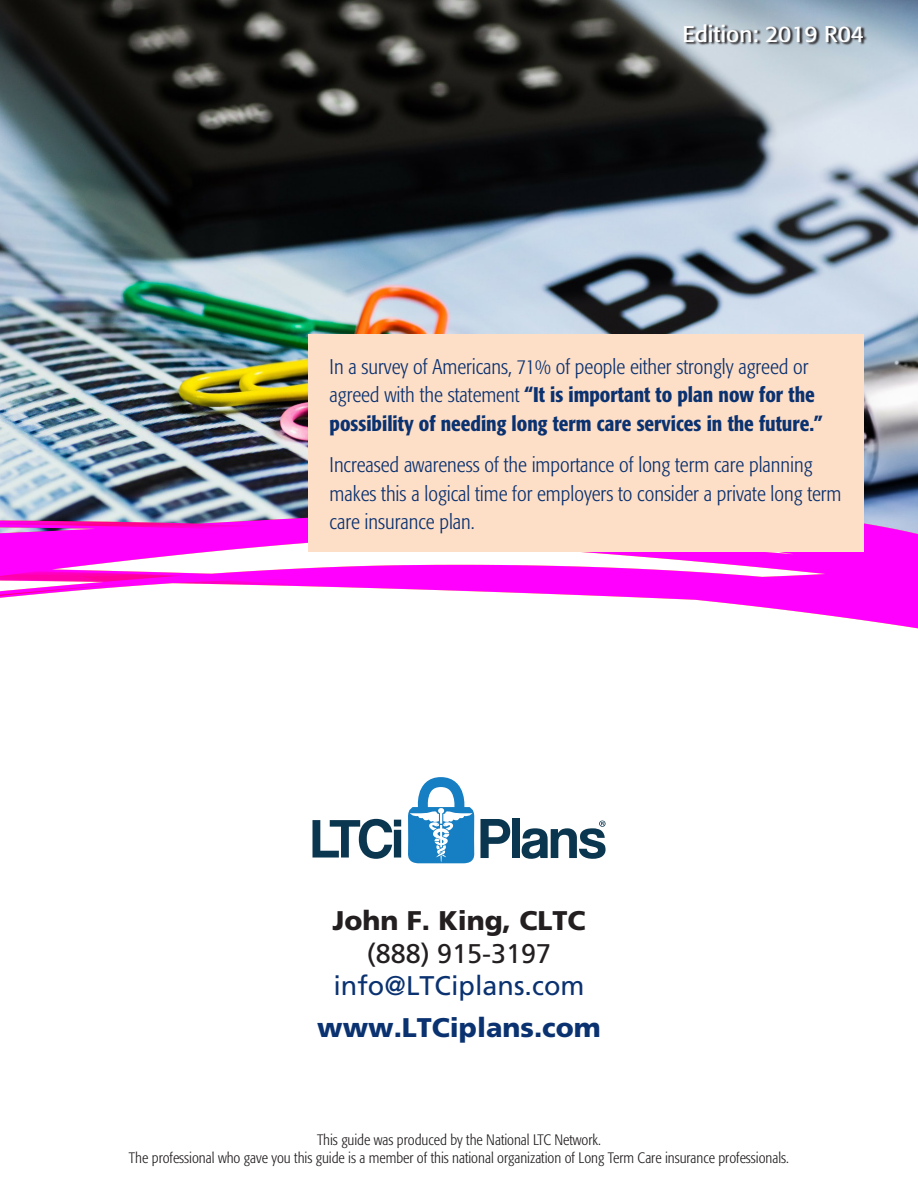
<style>
.page{position:relative;width:918px;height:1188px;background:#fff}
.page>*{position:absolute;margin:0;border:0;box-sizing:border-box;transform-origin:0 0}
.t1{font:27px "Frutiger";color:#0b3270}
.t2{font:900 27px "Frutiger";color:#0b3270}
.t3{font:900 27px "Frutiger";color:#231f20}
.t4{font:27px "Frutiger";color:#231f20}
.t5{font:22.5px "Formata";color:#fff}
.t6{font:500 condensed 21px/28.5px "Formata";color:#0b3270}
.t7{font:300 condensed 21px/28.5px "Formata";color:#0b3270}
.t8{font:300 condensed 15px/18px "Formata";color:#231f20;text-align:center}
.s1{font-weight:300}
</style>
<div class="page">
<img style="left:0;top:0;width:918px;height:509px">
<img style="left:0;top:509px;width:918px;height:120px">
<div style="left:309px;top:335px;width:555px;height:217px;background:#fddec7"></div>
<svg style="left:685px;top:24px;width:183px;height:22px;background:#929ca5"></svg>
<svg style="left:313px;top:819px;width:88px;height:40px"></svg>
<div style="left:512px;top:819px;width:7px;height:39px;background:#0b364f"></div>
<svg style="left:408px;top:777px;width:102px;height:86px"></svg>
<svg style="left:522px;top:821px;width:84px;height:38px"></svg>
<p class="t5" style="left:723px;top:22px;width:143px">Fourth Edition</p>
<p class="t5" style="left:683px;top:24px;width:183px">Edition: 2019 R04</p>
<p class="t6" style="left:330px;top:354px;width:495px"><span class="s1">In a survey of Americans, 71% of people either strongly agreed or agreed with the statement</span> “It is important to plan now for the possibility of needing long term care services in the future.”</p>
<p class="t7" style="left:330px;top:452px;width:513px">Increased awareness of the importance of long term care planning makes this a logical time for employers to consider a private long term care insurance plan.</p>
<p class="t3" style="left:333px;top:910px;width:254px">John F. King, CLTC</p>
<p class="t4" style="left:367px;top:942px;width:186px">(888) 915-3197</p>
<p class="t1" style="left:333px;top:975px;width:253px">info@LTCiplans.com</p>
<p class="t2" style="left:317px;top:1016px;width:285px">www.LTCiplans.com</p>
<p class="t8" style="left:129px;top:1132px;width:662px">This guide was produced by the National LTC Network.<br>The professional who gave you this guide is a member of this national organization of Long Term Care insurance professionals.</p>
</div>
